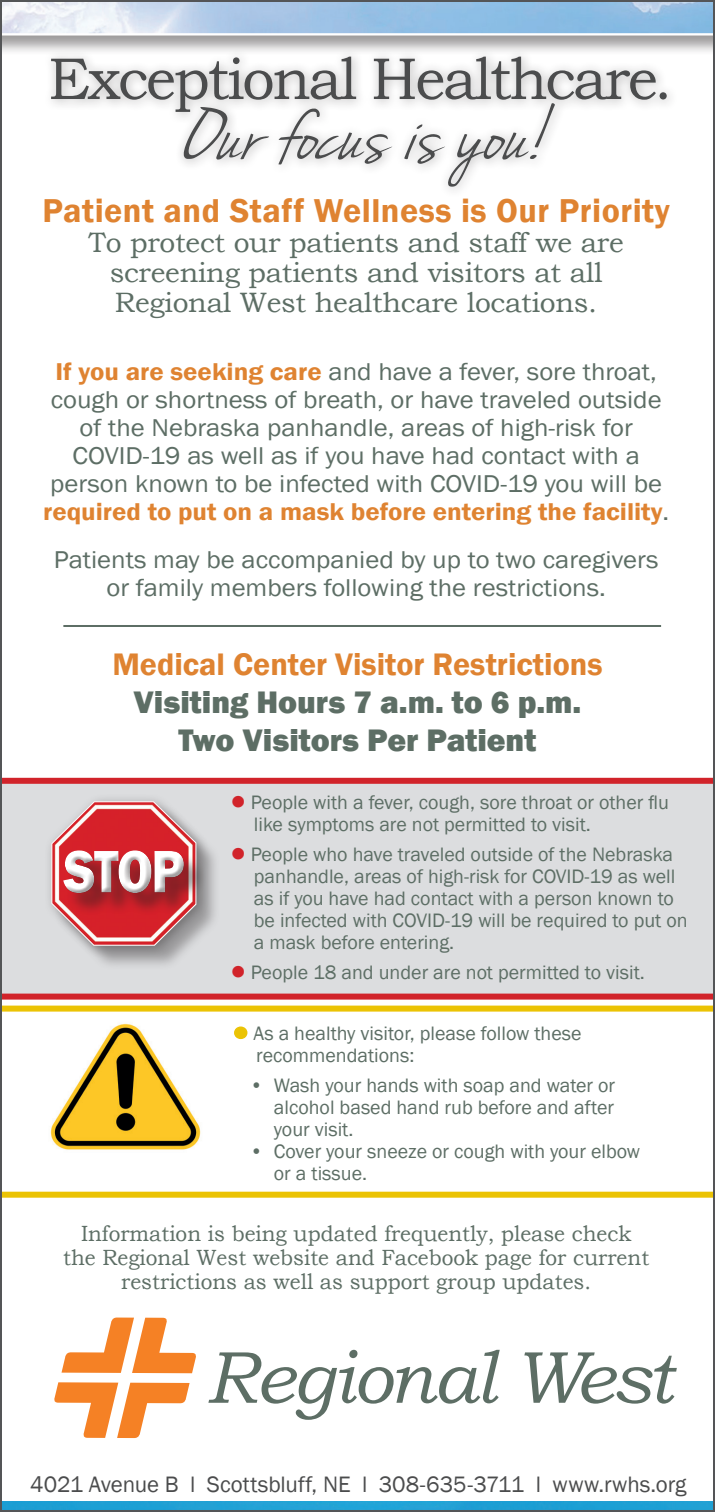
<style>
.page{position:relative;width:715px;height:1512px;background:#fff}
.page>*{position:absolute;margin:0;border:0;box-sizing:border-box;transform-origin:0 0}
.t1{font:italic 78.6px "Jenna Sue";color:#4b4c4d;scale:1.13 1}
.t2{font:800 62.2px "Franklin Gothic";color:#fff;scale:.84 1}
.t3{font:59.2px "Bookman Old Style";letter-spacing:-.04em;color:#4b4c4d}
.t4{font:600 34px "Franklin Gothic";letter-spacing:.015em;color:#df8331}
.t5{font:800 32px/38px "Franklin Gothic";color:#5d6e65;text-align:center}
.t6{font:600 32px "Franklin Gothic";color:#df8331}
.t7{font:28px/30px "Bookman Old Style";letter-spacing:-.01em;color:#5d6e65;text-align:center}
.t8{font:25px/28px "Franklin Gothic";color:#5d6e65;text-align:center;scale:1.07 1}
.t9{font:23px "Franklin Gothic";letter-spacing:-.005em;color:#4b4c4d}
.t10{font:22px/24px "Bookman Old Style";color:#5d6e65;text-align:center;scale:.95 1}
.t11{font:20px/22px "Franklin Gothic";color:#5d6e65}
.s1{font-weight:600;color:#df8331}
.s2{color:#d1232a}
.s3{color:#ebc304}
</style>
<div class="page">
<div style="left:3px;top:1501px;width:708px;height:8px;background:#1fa0d4"></div>
<svg style="left:61px;top:1318px;width:135px;height:55px"></svg>
<svg style="left:54px;top:1382px;width:135px;height:56px"></svg>
<svg style="left:208px;top:1350px;width:291px;height:70px"></svg>
<svg style="left:524px;top:1352px;width:152px;height:52px"></svg>
<div style="left:42px;top:48px;width:635px;height:151px;background:#231f20;opacity:.35"></div>
<div style="left:0;top:0;width:714px;height:56px;background:#231f20;opacity:.45"></div>
<svg style="left:3px;top:3px;width:708px;height:33px;background:#b0cde9"></svg>
<svg style="left:3px;top:778px;width:708px;height:222px;background:#dbd0d3"></svg>
<svg style="left:3px;top:1006px;width:708px;height:192px"></svg>
<div style="left:44px;top:793px;width:166px;height:166px;background:#231f20;opacity:.35"></div>
<div style="left:55px;top:805px;width:166px;height:165px;background:#231f20;opacity:.35"></div>
<svg style="left:51px;top:801px;width:145px;height:145px;background:#d6777b"></svg>
<div style="left:66px;top:853px;width:141px;height:64px;background:#231f20;opacity:.5"></div>
<svg style="left:56px;top:844px;width:131px;height:52px"></svg>
<svg style="left:60px;top:852px;width:130px;height:48px;background:#a92c33"></svg>
<svg style="left:233px;top:1026px;width:15px;height:14px"></svg>
<img style="left:31px;top:1021px;width:188px;height:154px">
<hr style="left:63px;top:625px;width:597px;height:2px;background:#5d6e65">
<h3 class="t3" style="left:48px;top:57px;width:625px">Exceptional Healthcare.</h3>
<h1 class="t1" style="left:178px;top:103px;width:360px">Ourfocusisyou!</h1>
<h3 class="t4" style="left:42px;top:197px;width:628px">Patient and Staff Wellness is Our Priority</h3>
<h3 class="t7" style="left:88px;top:230px;width:536px">To protect our patients and staff we are screening patients and visitors at all<br>Regional West healthcare locations.</h3>
<p class="t8" style="left:43px;top:359px;width:586px"><span class="s1">If you are seeking care</span> and have a fever, sore throat, cough or shortness of breath, or have traveled outside of the Nebraska panhandle, areas of high-risk for COVID-19 as well as if you have had contact with a person known to be infected with COVID-19 you will be <span class="s1">required to put on a mask before entering the facility</span>.</p>
<p class="t8" style="left:54px;top:547px;width:566px">Patients may be accompanied by up to two caregivers or family members following the restrictions.</p>
<h3 class="t6" style="left:112px;top:651px;width:491px">Medical Center Visitor Restrictions</h3>
<h3 class="t5" style="left:133px;top:684px;width:449px">Visiting Hours 7 a.m. to 6 p.m.<br>Two Visitors Per Patient</h3>
<h2 class="t2" style="left:64px;top:846px;width:146px">STOP</h2>
<p class="t11" style="left:254px;top:792px;width:416px;text-indent:-23px"><span class="s2">●</span> People with a fever, cough, sore throat or other flu like symptoms are not permitted to visit.</p>
<p class="t11" style="left:254px;top:845px;width:435px;text-indent:-23px"><span class="s2">●</span> People who have traveled outside of the Nebraska panhandle, areas of high-risk for COVID-19 as well as if you have had contact with a person known to be infected with COVID-19 will be required to put on a mask before entering.</p>
<p class="t11" style="left:231px;top:963px;width:415px"><span class="s2">●</span> People 18 and under are not permitted to visit.</p>
<p class="t11" style="left:256px;top:1023px;width:327px;text-indent:-23px"><span class="s3">●</span> As a healthy visitor, please follow these recommendations:</p>
<p class="t11" style="left:274px;top:1075px;width:343px;text-align:justify;text-indent:-24px">• Wash your hands with soap and water or alcohol based hand rub before and after your visit.</p>
<p class="t11" style="left:274px;top:1141px;width:367px;text-indent:-24px">• Cover your sneeze or cough with your elbow or a tissue.</p>
<p class="t10" style="left:63px;top:1223px;width:618px">Information is being updated frequently, please check the Regional West website and Facebook page for current restrictions as well as support group updates.</p>
<p class="t9" style="left:30px;top:1475px;width:657px">4021 Avenue B l Scottsbluff, NE l 308-635-3711 l www.rwhs.org</p>
</div>
